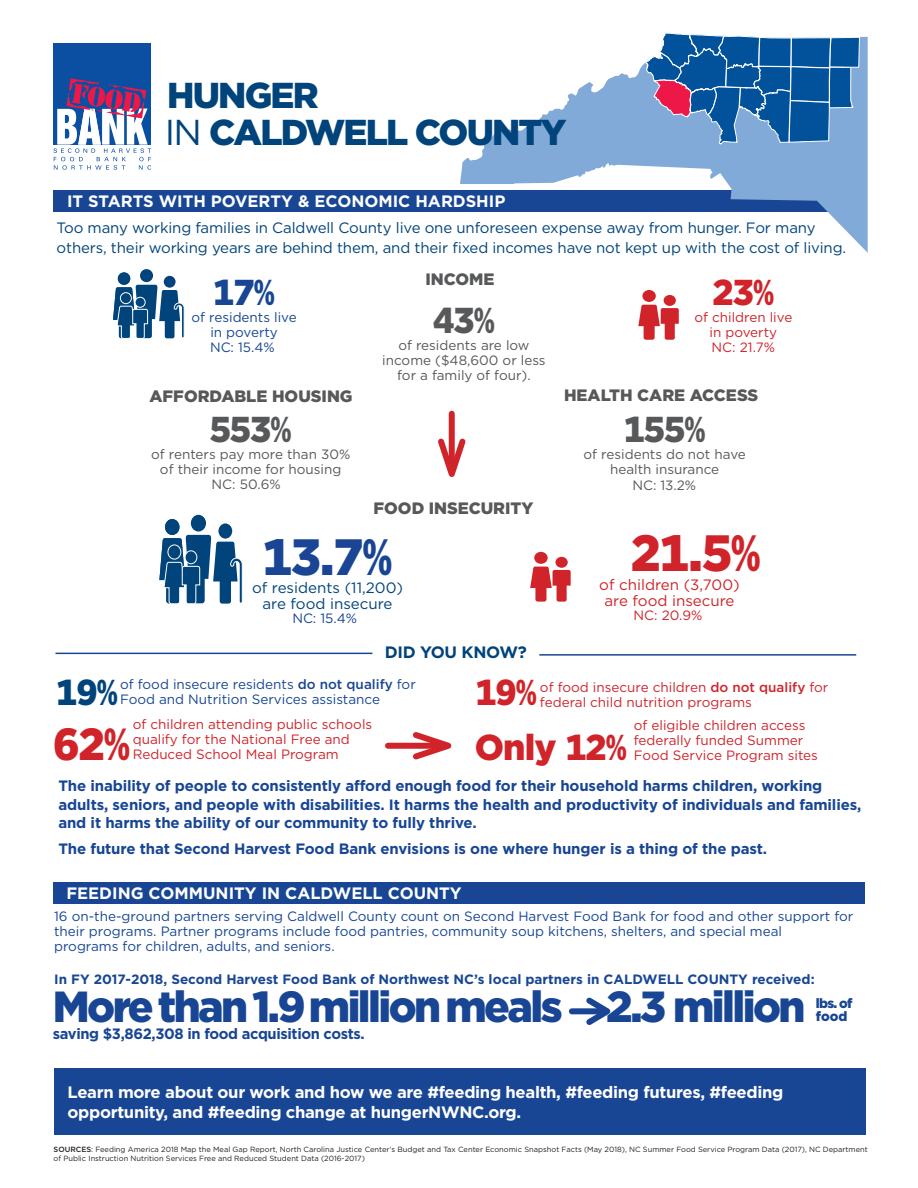
<style>
.page{position:relative;width:918px;height:1188px;background:#fff}
.page>*{position:absolute;margin:0;border:0;box-sizing:border-box;transform-origin:0 0}
.t1{font:900 51px "Gotham";color:#194594}
.t2{font:900 51px "Gotham";color:#d1232a}
.t3{font:900 45px "Gotham";color:#d1232a}
.t4{font:900 43.5px "Gotham";letter-spacing:-.06em;color:#184694}
.t5{font:900 36px/36.2px "Gotham";letter-spacing:-.05em;color:#00447b}
.t6{font:900 36px "Gotham";letter-spacing:-.025em;color:#d1232a}
.t7{font:900 36px "Gotham";letter-spacing:-.025em;color:#57585a}
.t8{font:900 36px "Gotham";color:#184694}
.t9{font:700 16.5px/19.5px "Gotham";letter-spacing:-.02em;color:#fff}
.t10{font:700 16.5px "Gotham";color:#fff}
.t11{font:900 16.5px "Gotham";color:#57585a}
.t12{font:700 16.5px "Gotham";letter-spacing:-.02em;color:#00447b}
.t13{font:700 15px/19.5px "Gotham";letter-spacing:-.01em;color:#184694}
.t14{font:15px/19.5px "Gotham";letter-spacing:-.01em;color:#00447b}
.t15{font:15px/15.8px "Gotham";color:#d1232a;text-align:center}
.t16{font:13.5px/15px "Gotham";color:#184694}
.t17{font:13.5px/15px "Gotham";color:#d1232a}
.t18{font:13.5px/15px "Gotham";color:#57585a;text-align:center}
.t19{font:700 13.5px "Gotham";color:#184694}
.t20{font:900 13.5px/13.2px "Gotham";letter-spacing:-.03em;color:#184694}
.t21{font:7.5px/9px "Gotham";color:#231f20}
.s1{font-weight:400}
.s2{font-weight:500}
</style>
<div class="page">
<div style="left:54px;top:190px;width:811px;height:22px;background:#184694"></div>
<svg style="left:460px;top:36px;width:408px;height:217px"></svg>
<svg style="left:645px;top:32px;width:215px;height:114px;background:#477ab2"></svg>
<svg style="left:113px;top:269px;width:72px;height:70px"></svg>
<svg style="left:638px;top:290px;width:41px;height:50px"></svg>
<svg style="left:159px;top:515px;width:84px;height:89px"></svg>
<svg style="left:530px;top:552px;width:41px;height:50px"></svg>
<svg style="left:408px;top:732px;width:44px;height:28px"></svg>
<div style="left:388px;top:743px;width:49px;height:6px;background:#d1232a"></div>
<div style="left:53px;top:882px;width:812px;height:22px;background:#184694"></div>
<svg style="left:438px;top:434px;width:28px;height:43px"></svg>
<div style="left:449px;top:414px;width:6px;height:49px;background:#d1232a"></div>
<hr style="left:56px;top:653px;width:316px;height:1px;background:#184694">
<hr style="left:539px;top:654px;width:317px;height:2px;background:#184694">
<div style="left:54px;top:1068px;width:812px;height:66px;background:#184694"></div>
<svg style="left:581px;top:997px;width:30px;height:28px"></svg>
<div style="left:572px;top:1008px;width:29px;height:6px;background:#194594"></div>
<div style="left:54px;top:44px;width:97px;height:101px;background:#0a4fa2"></div>
<svg style="left:54px;top:78px;width:97px;height:92px"></svg>
<h3 class="t5" style="left:165px;top:77px;width:403px">HUNGER<br><span class="s1">IN</span> CALDWELL COUNTY</h3>
<p class="t10" style="left:67px;top:190px;width:440px">IT STARTS WITH POVERTY &amp; ECONOMIC HARDSHIP</p>
<p class="t14" style="left:57px;top:218px;width:791px">Too many working families in Caldwell County live one unforeseen expense away from hunger. For many others, their working years are behind them, and their fixed incomes have not kept up with the cost of living.</p>
<p class="t11" style="left:425px;top:267px;width:71px">INCOME</p>
<h3 class="t6" style="left:712px;top:267px;width:63px">23%</h3>
<p class="t17" style="left:694px;top:310px;width:99px;text-align:center">of children live in poverty<br>NC: 21.7%</p>
<h3 class="t8" style="left:213px;top:268px;width:63px">17%</h3>
<p class="t16" style="left:192px;top:310px;width:107px;text-align:center">of residents live in poverty<br>NC: 15.4%</p>
<h3 class="t7" style="left:433px;top:295px;width:63px">43%</h3>
<p class="t18" style="left:382px;top:337px;width:165px">of residents are low income ($48,600 or less for a family of four).</p>
<p class="t11" style="left:149px;top:385px;width:205px">AFFORDABLE HOUSING</p>
<h3 class="t7" style="left:210px;top:404px;width:84px">553%</h3>
<p class="t18" style="left:151px;top:447px;width:201px">of renters pay more than 30% of their income for housing</p>
<p class="t11" style="left:564px;top:384px;width:196px">HEALTH CARE ACCESS</p>
<h3 class="t7" style="left:624px;top:404px;width:84px">155%</h3>
<p class="t18" style="left:584px;top:446px;width:164px">of residents do not have health insurance</p>
<p class="t18" style="left:212px;top:476px;width:71px">NC: 50.6%</p>
<p class="t18" style="left:632px;top:477px;width:65px">NC: 13.2%</p>
<p class="t11" style="left:374px;top:497px;width:161px">FOOD INSECURITY</p>
<h1 class="t2" style="left:631px;top:518px;width:131px">21.5%</h1>
<p class="t15" style="left:599px;top:577px;width:142px">of children (3,700) are food insecure</p>
<h1 class="t1" style="left:262px;top:521px;width:131px">13.7%</h1>
<p class="t14" style="left:252px;top:580px;width:153px;line-height:15.8px;text-align:center">of residents (11,200) are food insecure</p>
<p class="t16" style="left:292px;top:610px;width:66px">NC: 15.4%</p>
<p class="t17" style="left:634px;top:607px;width:70px">NC: 20.9%</p>
<p class="t12" style="left:385px;top:641px;width:143px">DID YOU KNOW?</p>
<p class="t16" style="left:120px;top:676px;width:297px">of food insecure residents <span class="s2">do not qualify</span> for<br>Food and Nutrition Services assistance</p>
<p class="t17" style="left:540px;top:679px;width:290px">of food insecure children <span class="s2">do not qualify</span> for federal child nutrition programs</p>
<p class="t17" style="left:634px;top:717px;width:173px">of eligible children access federally funded Summer</p>
<h3 class="t5" style="left:56px;top:674px;width:63px">19%</h3>
<h3 class="t6" style="left:475px;top:667px;width:63px">19%</h3>
<p class="t17" style="left:133px;top:717px;width:241px">of children attending public schools qualify for the National Free and<br>Reduced School Meal Program</p>
<h2 class="t3" style="left:53px;top:713px;width:79px">62%</h2>
<h3 class="t6" style="left:475px;top:722px;width:154px">Only 12%</h3>
<p class="t17" style="left:634px;top:747px;width:186px">Food Service Program sites</p>
<p class="t13" style="left:58px;top:776px;width:805px">The inability of people to consistently afford enough food for their household harms children, working adults, seniors, and people with disabilities. It harms the health and productivity of individuals and families,</p>
<p class="t13" style="left:58px;top:810px;width:710px;line-height:26.2px">and it harms the ability of our community to fully thrive.<br>The future that Second Harvest Food Bank envisions is one where hunger is a thing of the past.</p>
<p class="t10" style="left:66px;top:882px;width:397px">FEEDING COMMUNITY IN CALDWELL COUNTY</p>
<p class="t16" style="left:54px;top:909px;width:801px">16 on-the-ground partners serving Caldwell County count on Second Harvest Food Bank for food and other support for their programs. Partner programs include food pantries, community soup kitchens, shelters, and special meal<br>programs for children, adults, and seniors.</p>
<p class="t19" style="left:54px;top:971px;width:762px">In FY 2017-2018, Second Harvest Food Bank of Northwest NC’s local partners in CALDWELL COUNTY received:</p>
<h3 class="t4" style="left:53px;top:977px;width:754px">More than 1.9 million meals 2.3 million</h3>
<p class="t20" style="left:816px;top:997px;width:38px">lbs. of food</p>
<p class="t13" style="left:53px;top:1024px;width:313px">saving $3,862,308 in food acquisition costs.</p>
<p class="t9" style="left:68px;top:1082px;width:717px">Learn more about our work and how we are #feeding health, #feeding futures, #feeding opportunity, and #feeding change at hungerNWNC.org.</p>
<p class="t21" style="left:54px;top:1144px;width:816px"><span class="s2">SOURCES</span>: Feeding America 2018 Map the Meal Gap Report, North Carolina Justice Center’s Budget and Tax Center Economic Snapshot Facts (May 2018), NC Summer Food Service Program Data (2017), NC Department of Public Instruction Nutrition Services Free and Reduced Student Data (2016-2017)</p>
</div>
